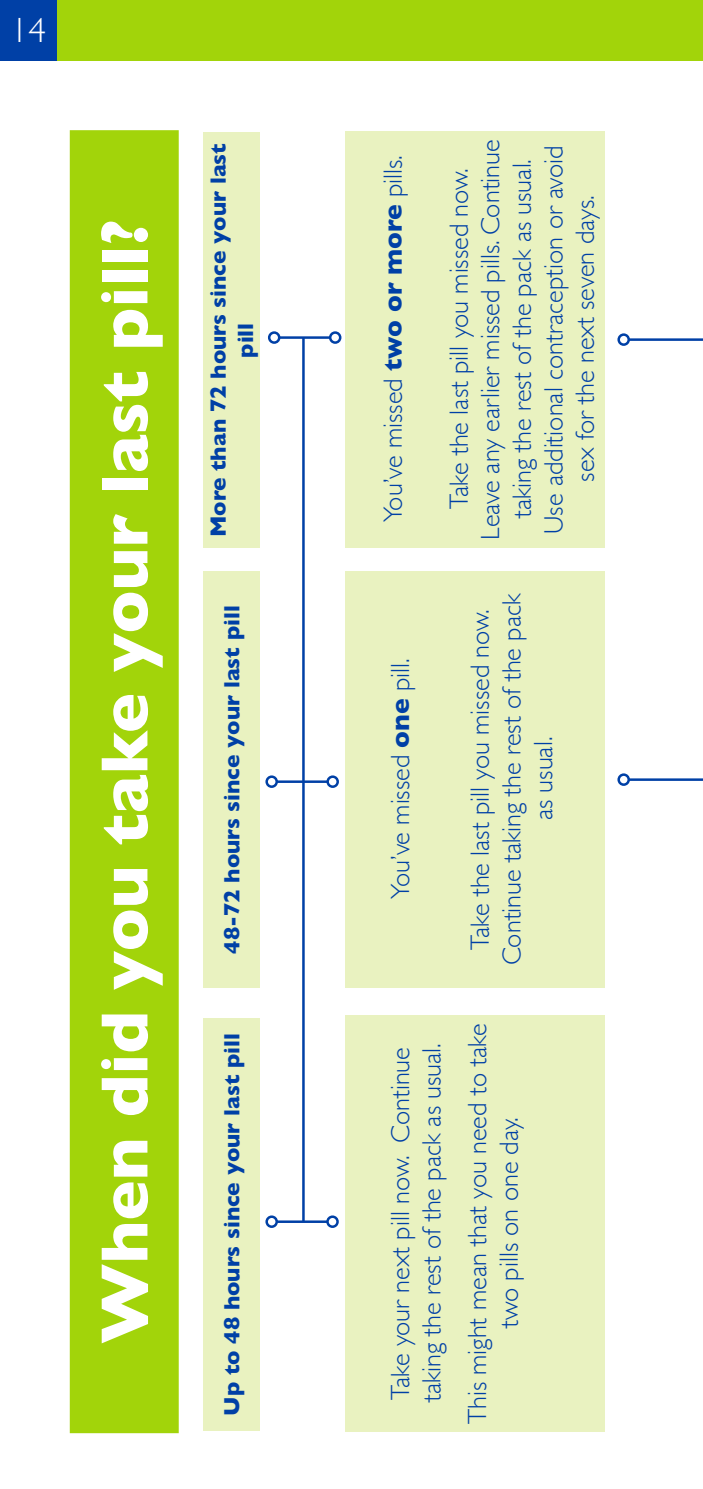
<style>
.page{position:relative;width:703px;height:1489px;background:#fff}
.page>*{position:absolute;margin:0;border:0;box-sizing:border-box;transform-origin:0 0}
.t1{font:700 67.5px "Gill Sans";color:#fff}
.t2{font:300 35px "Gill Sans";color:#fff}
.t3{font:300 26.25px/31.5px "Gill Sans";color:#0040a6;text-align:center}
.t4{font:700 22.5px/27px "Gill Sans";color:#0040a6;text-align:center}
.s1{font-weight:700}
</style>
<div class="page">
<div style="left:0;top:0;width:57px;height:61px;background:#0040a6"></div>
<div style="left:57px;top:0;width:645px;height:61px;background:#a2d40a"></div>
<hr style="left:702px;top:0;width:1px;height:61px;background:#a2d40a">
<div style="left:71px;top:131px;width:106px;height:1301px;background:#a2d40a"></div>
<div style="left:70px;top:130px;width:108px;height:1303px;border:2px solid #a2d40a"></div>
<hr style="left:302px;top:338px;width:2px;height:884px;background:#0040a6">
<div style="left:203px;top:1018px;width:57px;height:413px;background:#e9f2c0"></div>
<div style="left:203px;top:571px;width:57px;height:417px;background:#e9f2c0"></div>
<div style="left:203px;top:133px;width:57px;height:415px;background:#e9f2c0"></div>
<div style="left:345px;top:1015px;width:259px;height:417px;background:#e9f2c0"></div>
<div style="left:345px;top:571px;width:259px;height:417px;background:#e9f2c0"></div>
<div style="left:345px;top:131px;width:259px;height:417px;background:#e9f2c0"></div>
<hr style="left:276px;top:1220px;width:51px;height:3px;background:#0040a6">
<div style="left:265px;top:1215px;width:13px;height:13px;border:2px solid #0040a6;border-radius:50%"></div>
<div style="left:326px;top:1215px;width:12px;height:13px;border:2px solid #0040a6;border-radius:50%"></div>
<hr style="left:276px;top:780px;width:51px;height:3px;background:#0040a6">
<div style="left:265px;top:775px;width:13px;height:13px;border:2px solid #0040a6;border-radius:50%"></div>
<div style="left:326px;top:775px;width:12px;height:13px;border:2px solid #0040a6;border-radius:50%"></div>
<hr style="left:279px;top:336px;width:51px;height:3px;background:#0040a6">
<div style="left:268px;top:331px;width:12px;height:13px;border:2px solid #0040a6;border-radius:50%"></div>
<div style="left:328px;top:331px;width:13px;height:13px;border:2px solid #0040a6;border-radius:50%"></div>
<hr style="left:628px;top:778px;width:74px;height:3px;background:#0040a6">
<div style="left:617px;top:773px;width:12px;height:13px;border:2px solid #0040a6;border-radius:50%"></div>
<hr style="left:628px;top:338px;width:74px;height:3px;background:#0040a6">
<div style="left:617px;top:333px;width:12px;height:13px;border:2px solid #0040a6;border-radius:50%"></div>
<h2 class="t2" style="left:11px;top:3px;width:36px">14</h2>
<h1 class="t1" style="left:71px;top:1344px;width:1126px;rotate:-90deg">When did you take your last pill?</h1>
<p class="t4" style="left:204px;top:537px;width:396px;rotate:-90deg">More than 72 hours since your last pill</p>
<p class="t4" style="left:218px;top:954px;width:350px;rotate:-90deg">48-72 hours since your last pill</p>
<p class="t4" style="left:218px;top:1416px;width:384px;rotate:-90deg">Up to 48 hours since your last pill</p>
<p class="t3" style="left:376px;top:522px;width:369px;rotate:-90deg">You’ve missed <span class="s1">two or more</span> pills.</p>
<p class="t3" style="left:383px;top:899px;width:242px;rotate:-90deg">You’ve missed <span class="s1">one</span> pill.</p>
<p class="t3" style="left:441px;top:540px;width:402px;rotate:-90deg">Take the last pill you missed now.<br>Leave any earlier missed pills. Continue taking the rest of the pack as usual.<br>Use additional contraception or avoid sex for the next seven days.</p>
<p class="t3" style="left:463px;top:965px;width:374px;rotate:-90deg">Take the last pill you missed now.<br>Continue taking the rest of the pack as usual.</p>
<p class="t3" style="left:383px;top:1402px;width:361px;text-align:left;rotate:-90deg">Take your next pill now. Continue taking the rest of the pack as usual.</p>
<p class="t3" style="left:460px;top:1424px;width:402px;rotate:-90deg">This might mean that you need to take two pills on one day.</p>
</div>
